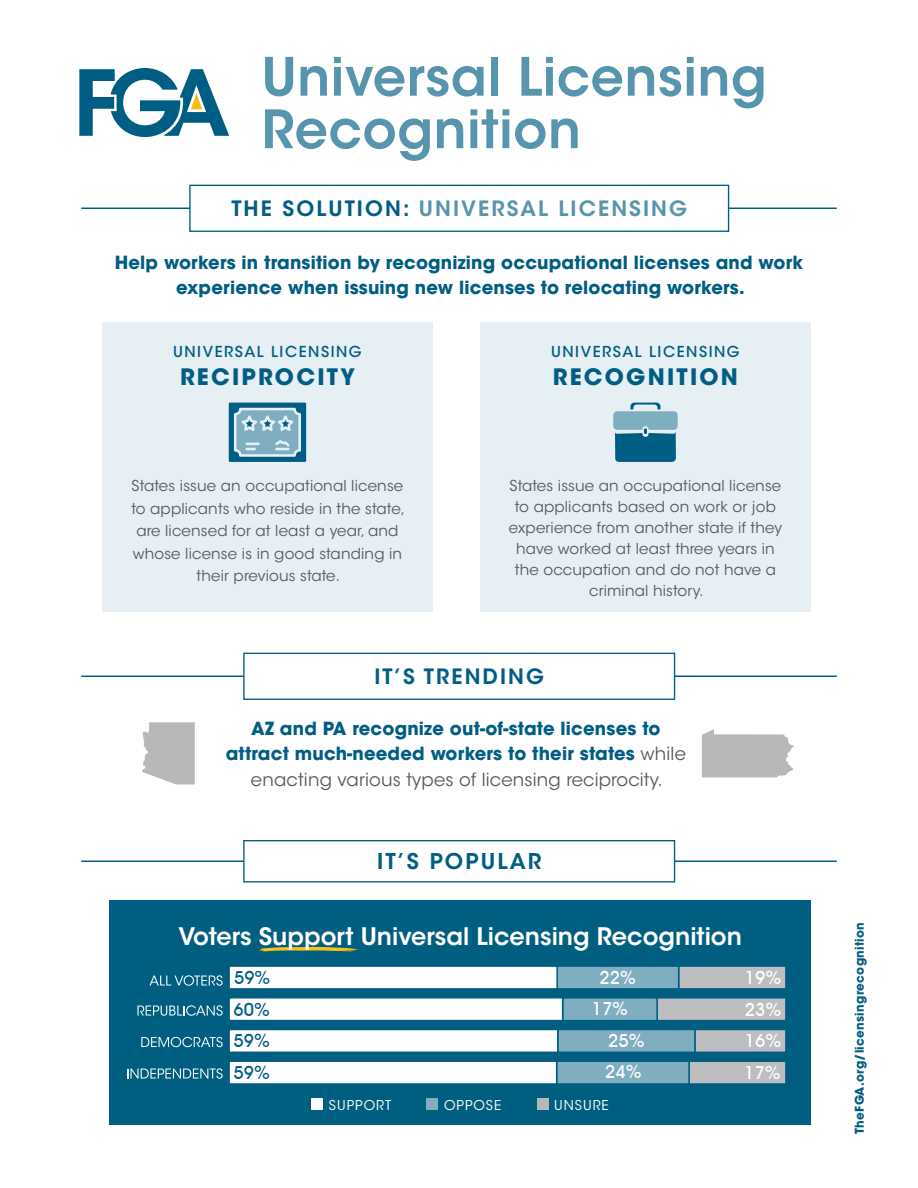
<style>
.page{position:relative;width:918px;height:1188px;background:#fff}
.page>*{position:absolute;margin:0;border:0;box-sizing:border-box;transform-origin:0 0}
.t1{font:600 52.5px/52.5px "ITC Avant Garde Std";letter-spacing:.01em;color:#5794ad}
.front_page_headlines{font:600 24px "ITC Avant Garde Std";color:#fff}
.Body_Text{font:700 22.5px "ITC Avant Garde Std";letter-spacing:.1em;color:#005d83}
.subhead{font:600 21.6px "ITC Avant Garde Std";letter-spacing:.1em;color:#005d83}
.subhead-2{font:600 21px "ITC Avant Garde Std";letter-spacing:.1em;color:#5794ad}
.subhead-3{font:600 21px "ITC Avant Garde Std";letter-spacing:.1em;color:#005d83}
.Body_Text-2{font:700 18px/25.5px "ITC Avant Garde Std";letter-spacing:.01em;color:#005d83;text-align:center}
.t2{font:500 18px "Avant Garde IT Cby BT";color:#fff}
.t3{font:500 18px/31.7px "Avant Garde IT Cby BT";color:#005d83;text-align:justify}
.Body_Text-3{font:15px/21px "ITC Avant Garde Std";letter-spacing:.01em;color:#58595b;text-align:center}
.Body_Text-4{font:500 15px "ITC Avant Garde Std";letter-spacing:.1em;color:#005d83}
.t4{font:13.5px "ITC Avant Garde Std";letter-spacing:.075em;color:#fff}
.t5{font:700 12px "ITC Avant Garde Std";letter-spacing:.025em;color:#005d83}
.s1{color:#005d83}
.s2{font-weight:400;color:#58595b}
</style>
<div class="page">
<svg style="left:79px;top:68px;width:150px;height:69px"></svg>
<div style="left:109px;top:901px;width:702px;height:224px;background:#005f80"></div>
<svg style="left:259px;top:947px;width:100px;height:4px"></svg>
<hr style="left:81px;top:208px;width:756px;height:1px;background:#005d83">
<div style="left:190px;top:185px;width:539px;height:46px;background:#fff"></div>
<div style="left:189px;top:185px;width:540px;height:47px;border:1px solid #005d83"></div>
<hr style="left:81px;top:861px;width:756px;height:1px;background:#005d83">
<div style="left:244px;top:841px;width:431px;height:41px;background:#fff"></div>
<div style="left:243px;top:840px;width:432px;height:43px;border:1px solid #005d83"></div>
<div style="left:312px;top:1098px;width:11px;height:12px;background:#fff"></div>
<div style="left:427px;top:1098px;width:11px;height:12px;background:#80aec1"></div>
<div style="left:537px;top:1098px;width:11px;height:12px;background:#b6b8ba"></div>
<hr style="left:81px;top:676px;width:756px;height:1px;background:#005d83">
<div style="left:244px;top:653px;width:431px;height:46px;background:#fff"></div>
<div style="left:243px;top:653px;width:432px;height:47px;border:1px solid #005d83"></div>
<div style="left:102px;top:323px;width:331px;height:289px;background:#e6eff3"></div>
<div style="left:480px;top:323px;width:331px;height:289px;background:#e6eff3"></div>
<svg style="left:142px;top:722px;width:53px;height:63px;background:#bfc1c2"></svg>
<svg style="left:702px;top:729px;width:92px;height:48px;background:#c1c3c5"></svg>
<svg style="left:613px;top:403px;width:65px;height:59px"></svg>
<svg style="left:229px;top:403px;width:77px;height:59px"></svg>
<div style="left:678px;top:965px;width:109px;height:25px;background:#bcbec0;border:2px solid #005d83"></div>
<div style="left:656px;top:997px;width:131px;height:24px;background:#bcbec0;border:2px solid #005d83"></div>
<div style="left:694px;top:1029px;width:93px;height:24px;background:#bcbec0;border:2px solid #005d83"></div>
<div style="left:688px;top:1060px;width:99px;height:25px;background:#bcbec0;border:2px solid #005d83"></div>
<div style="left:556px;top:965px;width:123px;height:25px;background:#80aec1;border:2px solid #005d83"></div>
<div style="left:562px;top:997px;width:96px;height:24px;background:#80aec1;border:2px solid #005d83"></div>
<div style="left:557px;top:1029px;width:139px;height:24px;background:#80aec1;border:2px solid #005d83"></div>
<div style="left:556px;top:1060px;width:134px;height:25px;background:#80aec1;border:2px solid #005d83"></div>
<div style="left:228px;top:965px;width:330px;height:25px;background:#fff;border:2px solid #005d83"></div>
<div style="left:228px;top:997px;width:335px;height:24px;background:#fff;border:2px solid #005d83"></div>
<div style="left:228px;top:1029px;width:331px;height:24px;background:#fff;border:2px solid #005d83"></div>
<div style="left:228px;top:1060px;width:329px;height:25px;background:#fff;border:2px solid #005d83"></div>
<svg style="left:149px;top:975px;width:74px;height:11px"></svg>
<svg style="left:137px;top:1005px;width:86px;height:11px"></svg>
<svg style="left:141px;top:1037px;width:82px;height:10px"></svg>
<svg style="left:127px;top:1068px;width:96px;height:11px"></svg>
<h1 class="t1" style="left:262px;top:50px;width:507px">Universal Licensing<br>Recognition</h1>
<p class="subhead-2" style="left:231px;top:195px;width:457px"><span class="s1">THE SOLUTION:</span> UNIVERSAL LICENSING</p>
<p class="Body_Text-2" style="left:115px;top:249px;width:690px">Help workers in transition by recognizing occupational licenses and work experience when issuing new licenses to relocating workers.</p>
<p class="Body_Text-4" style="left:173px;top:342px;width:190px">UNIVERSAL LICENSING</p>
<p class="Body_Text" style="left:180px;top:363px;width:176px">RECIPROCITY</p>
<p class="Body_Text-3" style="left:131px;top:475px;width:275px;line-height:22.5px">States issue an occupational license to applicants who reside in the state, are licensed for at least a year, and whose license is in good standing in their previous state.</p>
<p class="Body_Text-4" style="left:551px;top:342px;width:190px">UNIVERSAL LICENSING</p>
<p class="Body_Text" style="left:553px;top:363px;width:187px">RECOGNITION</p>
<p class="Body_Text-3" style="left:509px;top:475px;width:275px">States issue an occupational license to applicants based on work or job experience from another state if they have worked at least three years in the occupation and do not have a criminal history.</p>
<p class="subhead-3" style="left:374px;top:663px;width:171px">IT’S TRENDING</p>
<p class="Body_Text-2" style="left:226px;top:715px;width:462px">AZ and PA recognize out-of-state licenses to attract much-needed workers to their states <span class="s2">while enacting various types of licensing reciprocity.</span></p>
<p class="subhead" style="left:377px;top:848px;width:166px">IT’S POPULAR</p>
<p class="front_page_headlines" style="left:179px;top:921px;width:565px">Voters Support Universal Licensing Recognition</p>
<p class="t3" style="left:234px;top:962px;width:38px">59%</p>
<p class="t3" style="left:233px;top:993px;width:38px">60% 59% 59%</p>
<p class="t2" style="left:600px;top:966px;width:38px">22%</p>
<p class="t2" style="left:592px;top:998px;width:38px">17%</p>
<p class="t2" style="left:608px;top:1030px;width:38px">25%</p>
<p class="t2" style="left:605px;top:1061px;width:38px">24%</p>
<p class="t4" style="left:329px;top:1097px;width:64px">SUPPORT</p>
<p class="t4" style="left:444px;top:1097px;width:59px">OPPOSE</p>
<p class="t4" style="left:554px;top:1097px;width:56px">UNSURE</p>
<p class="t2" style="left:745px;top:967px;width:38px">19%</p>
<p class="t2" style="left:745px;top:999px;width:38px">23%</p>
<p class="t2" style="left:745px;top:1030px;width:38px">16%</p>
<p class="t2" style="left:744px;top:1062px;width:38px">17%</p>
<p class="t5" style="left:852px;top:1134px;width:214px;rotate:-90deg">TheFGA.org/licensingrecognition</p>
</div>
